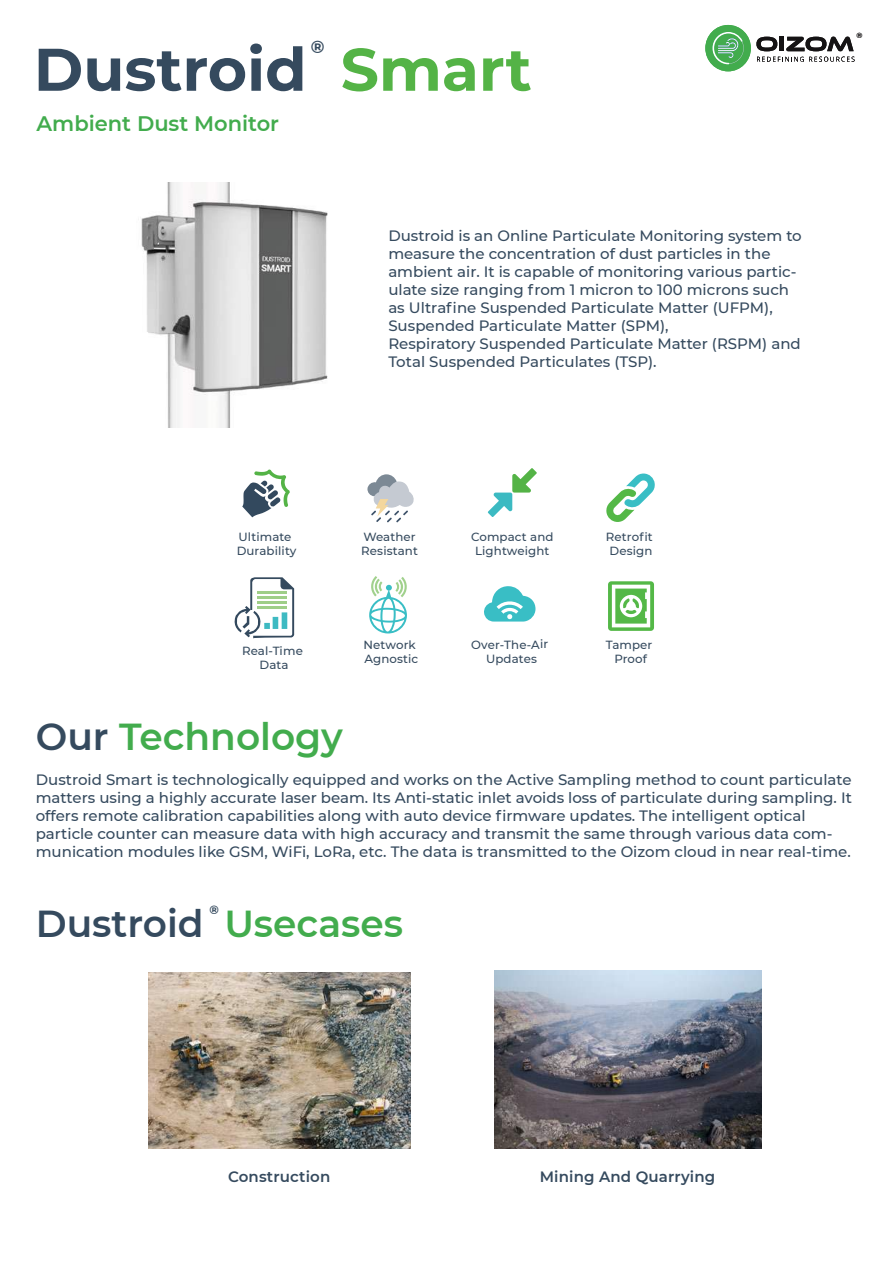
<style>
.page{position:relative;width:893px;height:1263px;background:#fff}
.page>*{position:absolute;margin:0;border:0;box-sizing:border-box;transform-origin:0 0}
.t1{font:700 60px "Montserrat";color:#354a5e}
.t2{font:600 37.5px "Montserrat";color:#354a5e}
.t3{font:600 37.5px "Montserrat";color:#42ac4d}
.t4{font:600 21px "Montserrat";color:#42ac4d}
.t5{font:700 17.55px "Montserrat";color:#354a5e}
.t6{font:500 15px/18px "Montserrat";color:#354a5e}
.t7{font:600 15px "Montserrat";letter-spacing:.01em;color:#354a5e}
.t8{font:700 12px "Montserrat";color:#354a5e}
.t9{font:500 11.85px/14.1px "Montserrat";letter-spacing:.01em;color:#354a5e;text-align:center}
.t10{font:500 7.5px "Montserrat";color:#151314}
.s1{color:#54b346}
.s2{color:#354a5e}
.s3{color:#42ac4d}
</style>
<div class="page">
<svg style="left:488px;top:468px;width:49px;height:49px"></svg>
<svg style="left:242px;top:470px;width:48px;height:47px"></svg>
<svg style="left:484px;top:586px;width:52px;height:35px"></svg>
<svg style="left:606px;top:473px;width:49px;height:49px"></svg>
<svg style="left:369px;top:576px;width:38px;height:58px"></svg>
<svg style="left:234px;top:577px;width:60px;height:61px"></svg>
<hr style="left:257px;top:606px;width:29px;height:3px;background:#9fce88">
<hr style="left:257px;top:601px;width:29px;height:3px;background:#9fce88">
<hr style="left:257px;top:596px;width:29px;height:3px;background:#9fce88">
<hr style="left:257px;top:591px;width:29px;height:3px;background:#9fce88">
<img style="left:141px;top:182px;width:187px;height:245px">
<svg style="left:608px;top:581px;width:46px;height:50px"></svg>
<svg style="left:756px;top:37px;width:21px;height:14px"></svg>
<hr style="left:780px;top:37px;width:4px;height:14px;background:#151314">
<svg style="left:786px;top:37px;width:68px;height:14px"></svg>
<svg style="left:757px;top:57px;width:97px;height:5px"></svg>
<div style="left:705px;top:25px;width:46px;height:46px;background:#42ac4d;border-radius:50%"></div>
<svg style="left:712px;top:32px;width:32px;height:32px"></svg>
<img style="left:494px;top:970px;width:267px;height:178px">
<img style="left:148px;top:972px;width:262px;height:176px">
<svg style="left:367px;top:474px;width:47px;height:48px"></svg>
<p class="t5" style="left:311px;top:39px;width:15px">Æ</p>
<h1 class="t1" style="left:34px;top:44px;width:499px">Dustroid <span class="s1">Smart</span></h1>
<h3 class="t4" style="left:37px;top:114px;width:244px">Ambient Dust Monitor</h3>
<p class="t6" style="left:388px;top:227px;width:415px">Dustroid is an Online Particulate Monitoring system to measure the concentration of dust particles in the ambient air. It is capable of monitoring various partic&shy;ulate size ranging from 1 micron to 100 microns such as Ultrafine Suspended Particulate Matter (UFPM), Suspended Particulate Matter (SPM),<br>Respiratory Suspended Particulate Matter (RSPM) and Total Suspended Particulates (TSP).</p>
<p class="t10" style="left:857px;top:32px;width:7px">Æ</p>
<p class="t9" style="left:237px;top:530px;width:61px;text-align:left">Ultimate<br>Durability</p>
<p class="t9" style="left:361px;top:530px;width:58px;text-align:left">Weather<br>Resistant</p>
<p class="t9" style="left:471px;top:530px;width:84px">Compact and<br>Lightweight</p>
<p class="t9" style="left:606px;top:529px;width:48px">Retrofit<br>Design</p>
<p class="t9" style="left:242px;top:644px;width:62px">Real-Time<br>Data</p>
<p class="t9" style="left:471px;top:638px;width:79px">Over-The-Air<br>Updates</p>
<p class="t9" style="left:364px;top:638px;width:56px;text-align:left">Network<br>Agnostic</p>
<p class="t9" style="left:606px;top:638px;width:48px">Tamper<br>Proof</p>
<h2 class="t3" style="left:36px;top:721px;width:309px"><span class="s2">Our</span> Technology</h2>
<p class="t6" style="left:36px;top:771px;width:818px">Dustroid Smart is technologically equipped and works on the Active Sampling method to count particulate matters using a highly accurate laser beam. Its Anti-static inlet avoids loss of particulate during sampling. It offers remote calibration capabilities along with auto device firmware updates. The intelligent optical particle counter can measure data with high accuracy and transmit the same through various data com&shy;munication modules like GSM, WiFi, LoRa, etc. The data is transmitted to the Oizom cloud in near real-time.</p>
<p class="t8" style="left:209px;top:905px;width:11px">Æ</p>
<h2 class="t2" style="left:36px;top:908px;width:369px">Dustroid <span class="s3">Usecases</span></h2>
<p class="t7" style="left:228px;top:1170px;width:104px">Construction</p>
<p class="t7" style="left:540px;top:1170px;width:177px">Mining And Quarrying</p>
</div>
